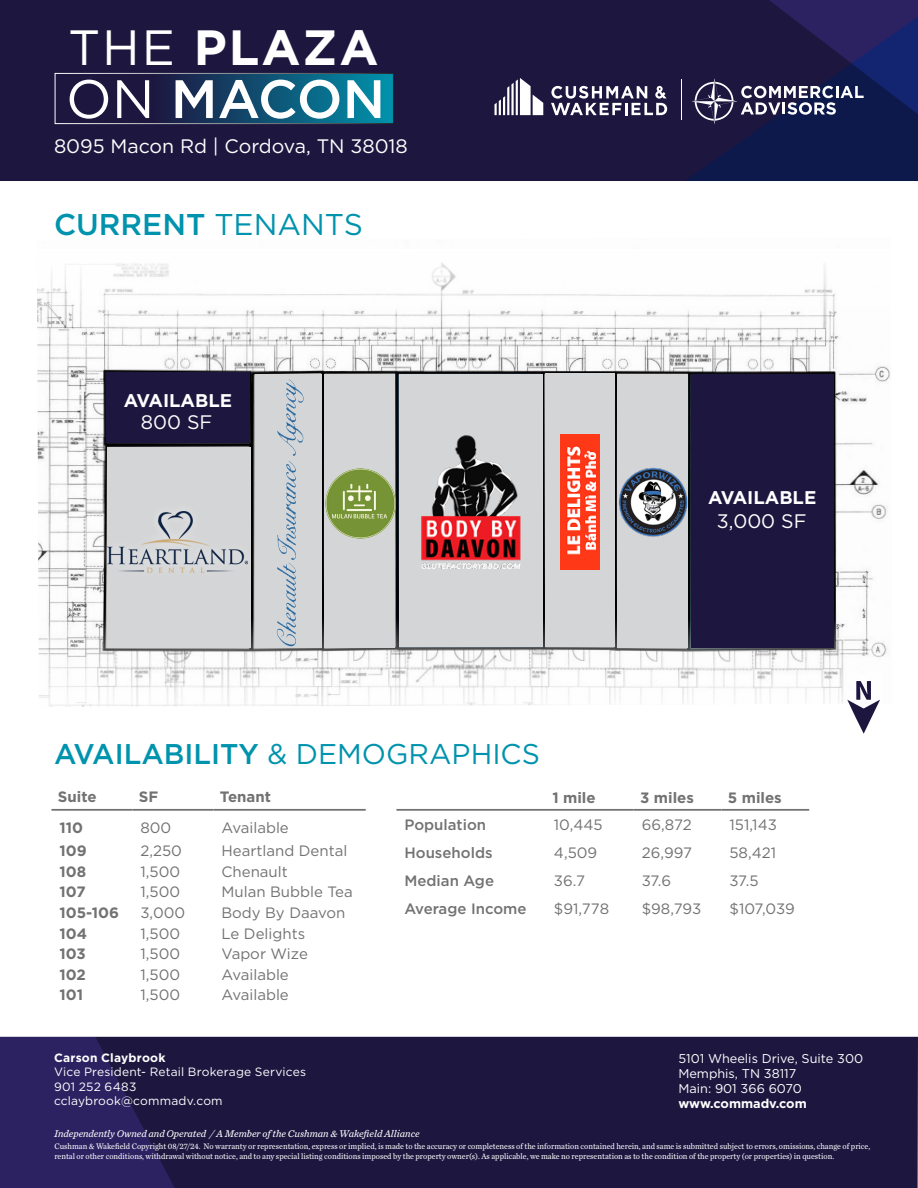
<style>
.page{position:relative;width:918px;height:1188px;background:#fff}
.page>*{position:absolute;margin:0;border:0;box-sizing:border-box;transform-origin:0 0}
.t1{font:500 54px "Gotham";letter-spacing:-.01em;color:#fff}
.t2{font:700 49.5px "Gotham";letter-spacing:.04em;color:#fff}
.Section_Head_-_red{font:500 30px "Gotham";color:#0093ad}
.Section_Head_-_red-2{font:28.5px "Gotham";color:#0093ad}
.Section_Head_-_red-3{font:19.5px "Gotham";color:#fff}
.Section_Head_-_red-4{font:700 18.45px "Gotham";color:#fff}
.Body_Text{font:15px "Gotham";color:#717271}
.Body_Text-2{font:700 15px "Gotham";color:#717271}
.Body_Text-3{font:500 15px "Gotham";color:#717271}
.t3{font:12.75px/15.3px "Gotham";color:#fff}
.t4{font:700 12.75px "Gotham";color:#fff}
.t5{font:12px/14.4px "Gotham";letter-spacing:.015em;color:#fff}
.t6{font:700 12px "Gotham";letter-spacing:.02em;color:#fff}
.t7{font:italic 10.2px "Chronicle Text G3";color:#fff}
.t8{font:8.4px/10.1px "Chronicle Text G2";color:#fff;scale:.95 1}
.s1{font-weight:400}
.s2{font-weight:500}
</style>
<div class="page">
<div style="left:0;top:0;width:918px;height:181px;background:#1d1740"></div>
<div style="left:0;top:1037px;width:918px;height:151px;background:#1d1740"></div>
<svg style="left:0;top:1036px;width:189px;height:152px"></svg>
<hr style="left:681px;top:79px;width:1px;height:41px;background:#fff">
<svg style="left:495px;top:78px;width:48px;height:37px"></svg>
<svg style="left:551px;top:86px;width:116px;height:29px"></svg>
<svg style="left:686px;top:0;width:232px;height:181px"></svg>
<svg style="left:174px;top:75px;width:218px;height:47px;background:#0d597a"></svg>
<hr style="left:396px;top:809px;width:150px;height:2px;background:#717271">
<hr style="left:546px;top:809px;width:88px;height:2px;background:#717271">
<hr style="left:634px;top:809px;width:87px;height:2px;background:#717271">
<hr style="left:721px;top:809px;width:88px;height:2px;background:#717271">
<hr style="left:51px;top:809px;width:81px;height:2px;background:#717271">
<hr style="left:132px;top:809px;width:81px;height:2px;background:#717271">
<hr style="left:213px;top:809px;width:153px;height:2px;background:#717271">
<img style="left:37px;top:360px;width:854px;height:297px">
<div style="left:106px;top:372px;width:144px;height:71px;background:#1d1740"></div>
<svg style="left:37px;top:618px;width:844px;height:89px"></svg>
<div style="left:691px;top:374px;width:142px;height:274px;background:#1d1740"></div>
<svg style="left:847px;top:681px;width:33px;height:53px"></svg>
<div style="left:325px;top:374px;width:70px;height:274px;background:#d4d5d6"></div>
<div style="left:545px;top:374px;width:70px;height:273px;background:#d4d5d6"></div>
<div style="left:399px;top:374px;width:144px;height:273px;background:#d4d5d6"></div>
<img style="left:325px;top:468px;width:70px;height:71px">
<img style="left:395px;top:426px;width:150px;height:155px">
<img style="left:561px;top:434px;width:39px;height:136px">
<div style="left:255px;top:374px;width:67px;height:274px;background:#d4d5d6"></div>
<div style="left:617px;top:374px;width:70px;height:274px;background:#d4d5d6"></div>
<img style="left:615px;top:464px;width:75px;height:75px">
<div style="left:107px;top:447px;width:143px;height:201px;background:#d4d5d6"></div>
<div style="left:100px;top:503px;width:156px;height:77px;background:#fff;opacity:.75"></div>
<img style="left:108px;top:511px;width:139px;height:61px">
<img style="left:267px;top:379px;width:43px;height:273px">
<h2 class="t2" style="left:69px;top:15px;width:312px"><span class="s1">THE</span> PLAZA</h2>
<h1 class="t1" style="left:66px;top:64px;width:321px"><span class="s1">ON</span> MACON</h1>
<h3 class="Section_Head_-_red-3" style="left:54px;top:134px;width:355px">8095 Macon Rd | Cordova, TN 38018</h3>
<p class="Section_Head_-_red" style="left:54px;top:205px;width:310px">CURRENT <span class="s1">TENANTS</span></p>
<p class="Section_Head_-_red-4" style="left:124px;top:388px;width:110px">AVAILABLE</p>
<p class="Section_Head_-_red-3" style="left:141px;top:410px;width:73px">800 SF</p>
<p class="Section_Head_-_red-2" style="left:54px;top:735px;width:488px"><span class="s2">AVAILABILITY</span> &amp; DEMOGRAPHICS</p>
<p class="Section_Head_-_red-4" style="left:708px;top:485px;width:110px">AVAILABLE</p>
<p class="Section_Head_-_red-3" style="left:717px;top:509px;width:91px">3,000 SF</p>
<p class="Body_Text-2" style="left:58px;top:787px;width:40px">Suite</p>
<p class="Body_Text-2" style="left:139px;top:787px;width:21px">SF</p>
<p class="Body_Text-2" style="left:220px;top:787px;width:53px">Tenant</p>
<p class="Body_Text-2" style="left:59px;top:818px;width:25px">110</p>
<p class="Body_Text" style="left:140px;top:818px;width:32px">800</p>
<p class="Body_Text" style="left:221px;top:818px;width:69px">Available</p>
<p class="Body_Text-2" style="left:59px;top:841px;width:29px">109</p>
<p class="Body_Text" style="left:140px;top:841px;width:43px">2,250</p>
<p class="Body_Text" style="left:221px;top:841px;width:127px">Heartland Dental</p>
<p class="Body_Text-2" style="left:59px;top:861px;width:28px">108</p>
<p class="Body_Text" style="left:140px;top:862px;width:41px">1,500</p>
<p class="Body_Text" style="left:221px;top:862px;width:68px">Chenault</p>
<p class="Body_Text-2" style="left:59px;top:882px;width:28px">107</p>
<p class="Body_Text" style="left:140px;top:882px;width:41px">1,500</p>
<p class="Body_Text" style="left:221px;top:882px;width:133px">Mulan Bubble Tea</p>
<p class="Body_Text-2" style="left:59px;top:903px;width:61px">105-106</p>
<p class="Body_Text" style="left:140px;top:903px;width:46px">3,000</p>
<p class="Body_Text" style="left:221px;top:903px;width:125px">Body By Daavon</p>
<p class="Body_Text-2" style="left:59px;top:923px;width:29px">104</p>
<p class="Body_Text" style="left:140px;top:924px;width:41px">1,500</p>
<p class="Body_Text" style="left:221px;top:924px;width:85px">Le Delights</p>
<p class="Body_Text-2" style="left:59px;top:944px;width:28px">103</p>
<p class="Body_Text" style="left:140px;top:944px;width:41px">1,500</p>
<p class="Body_Text" style="left:221px;top:944px;width:88px">Vapor Wize</p>
<p class="Body_Text-2" style="left:59px;top:965px;width:28px">102</p>
<p class="Body_Text" style="left:140px;top:965px;width:41px">1,500</p>
<p class="Body_Text" style="left:221px;top:965px;width:69px">Available</p>
<p class="Body_Text-2" style="left:59px;top:985px;width:25px">101</p>
<p class="Body_Text" style="left:140px;top:986px;width:41px">1,500</p>
<p class="Body_Text" style="left:221px;top:986px;width:69px">Available</p>
<p class="Body_Text-2" style="left:552px;top:788px;width:45px">1 mile</p>
<p class="Body_Text-2" style="left:640px;top:788px;width:55px">3 miles</p>
<p class="Body_Text-2" style="left:728px;top:788px;width:55px">5 miles</p>
<p class="Body_Text-3" style="left:404px;top:815px;width:83px">Population</p>
<p class="Body_Text" style="left:554px;top:815px;width:50px">10,445</p>
<p class="Body_Text" style="left:642px;top:815px;width:52px">66,872</p>
<p class="Body_Text" style="left:729px;top:815px;width:49px">151,143</p>
<p class="Body_Text-3" style="left:404px;top:843px;width:90px">Households</p>
<p class="Body_Text" style="left:554px;top:843px;width:45px">4,509</p>
<p class="Body_Text" style="left:642px;top:843px;width:52px">26,997</p>
<p class="Body_Text" style="left:729px;top:843px;width:48px">58,421</p>
<p class="Body_Text-3" style="left:404px;top:871px;width:91px">Median Age</p>
<p class="Body_Text" style="left:554px;top:871px;width:33px">36.7</p>
<p class="Body_Text" style="left:642px;top:871px;width:31px">37.6</p>
<p class="Body_Text" style="left:729px;top:871px;width:31px">37.5</p>
<p class="Body_Text-3" style="left:404px;top:899px;width:124px">Average Income</p>
<p class="Body_Text" style="left:554px;top:899px;width:57px">$91,778</p>
<p class="Body_Text" style="left:642px;top:899px;width:61px">$98,793</p>
<p class="Body_Text" style="left:729px;top:899px;width:67px">$107,039</p>
<h3 class="t6" style="left:54px;top:1050px;width:113px">Carson Claybrook</h3>
<h3 class="t5" style="left:54px;top:1065px;width:254px">Vice President- Retail Brokerage Services<br>901 252 6483 cclaybrook@commadv.com</h3>
<p class="t8" style="left:54px;top:1141px;width:860px">Cushman &amp; Wakefield Copyright 08/27/24. No warranty or representation, express or implied, is made to the accuracy or completeness of the information contained herein, and same is submitted subject to errors, omissions, change of price, rental or other conditions, withdrawal without notice, and to any special listing conditions imposed by the property owner(s). As applicable, we make no representation as to the condition of the property (or properties) in question.</p>
<h3 class="t3" style="left:678px;top:1050px;width:186px">5101 Wheelis Drive, Suite 300<br>Memphis, TN 38117<br>Main: 901 366 6070</h3>
<h3 class="t4" style="left:678px;top:1095px;width:130px">www.commadv.com</h3>
<p class="t7" style="left:54px;top:1125px;width:367px">Independently Owned and Operated / A Member of the Cushman &amp; Wakefield Alliance</p>
</div>
